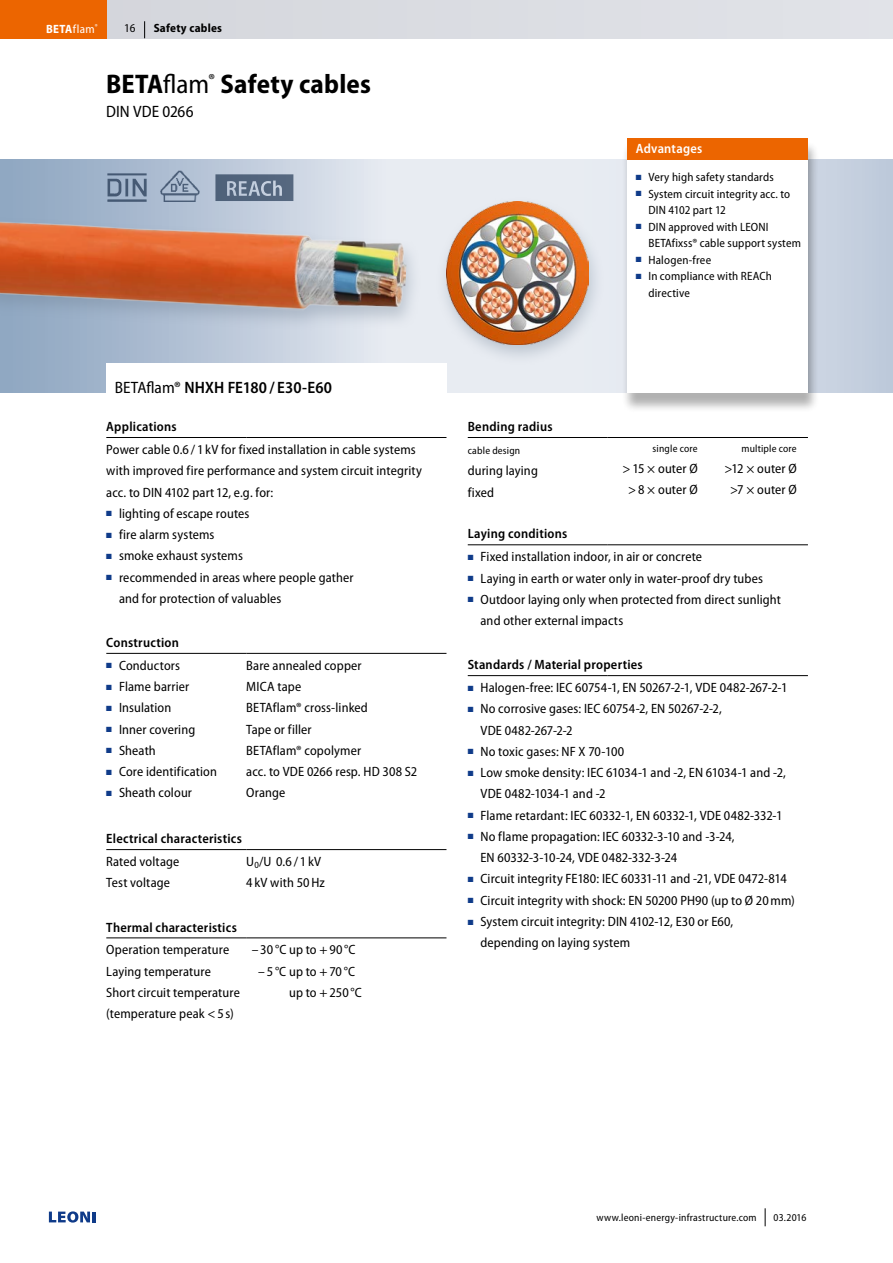
<style>
.page{position:relative;width:893px;height:1263px;background:#fff}
.page>*{position:absolute;margin:0;border:0;box-sizing:border-box;transform-origin:0 0}
.t1{font:700 semi-condensed 27px "Myriad Pro";letter-spacing:.005em;color:#000}
.t2{font:600 semi-condensed 16.5px "Myriad Pro";letter-spacing:.005em;color:#000}
.t3{font:semi-condensed 16.5px "Myriad Pro";letter-spacing:.005em;color:#000}
.t4{font:semi-condensed 13.5px/21.3px "Myriad Pro";letter-spacing:.01em;color:#000}
.t5{font:600 semi-condensed 13.5px "Myriad Pro";letter-spacing:.015em;color:#000}
.t6{font:600 semi-condensed 13.5px "Myriad Pro";letter-spacing:.015em;color:#fff}
.t7{font:semi-condensed 12px/16.5px "Myriad Pro";letter-spacing:.015em;color:#000}
.t8{font:700 semi-condensed 12px "Myriad Pro";letter-spacing:.02em;color:#000}
.t9{font:700 semi-condensed 12px "Myriad Pro";color:#fff}
.t10{font:semi-condensed 10.5px "Myriad Pro";letter-spacing:.02em;color:#000}
.t11{font:semi-condensed 7.2px "Myriad Pro";color:#fff}
.s1{font-weight:400}
.s2{color:#0f3b89}
</style>
<div class="page">
<svg style="left:0;top:159px;width:893px;height:233px;background:#c7d2e0"></svg>
<div style="left:106px;top:364px;width:340px;height:51px;background:#fff"></div>
<hr style="left:246px;top:653px;width:200px;height:1px;background:#000">
<hr style="left:246px;top:849px;width:200px;height:1px;background:#000">
<hr style="left:246px;top:938px;width:200px;height:1px;background:#000">
<hr style="left:106px;top:437px;width:140px;height:1px;background:#000">
<hr style="left:246px;top:437px;width:200px;height:1px;background:#000">
<hr style="left:106px;top:653px;width:140px;height:1px;background:#000">
<hr style="left:106px;top:849px;width:140px;height:1px;background:#000">
<hr style="left:106px;top:938px;width:140px;height:1px;background:#000">
<hr style="left:608px;top:437px;width:200px;height:1px;background:#000">
<hr style="left:468px;top:544px;width:140px;height:1px;background:#000">
<hr style="left:608px;top:544px;width:200px;height:1px;background:#000">
<hr style="left:468px;top:675px;width:140px;height:1px;background:#000">
<hr style="left:608px;top:675px;width:200px;height:1px;background:#000">
<hr style="left:468px;top:437px;width:140px;height:1px;background:#000">
<div style="left:435px;top:196px;width:170px;height:170px;background:#6c7d90;opacity:.35"></div>
<img style="left:446px;top:202px;width:142px;height:142px">
<div style="left:622px;top:141px;width:197px;height:272px;background:#000;opacity:.31"></div>
<div style="left:627px;top:138px;width:181px;height:254px;background:#fff"></div>
<div style="left:627px;top:138px;width:181px;height:21px;background:#ec6500"></div>
<img style="left:161px;top:170px;width:39px;height:32px">
<div style="left:0;top:216px;width:422px;height:116px;background:#6c7d90;opacity:.35"></div>
<img style="left:0;top:202px;width:410px;height:115px">
<img style="left:108px;top:173px;width:39px;height:28px">
<svg style="left:215px;top:174px;width:78px;height:27px;background:#67788e"></svg>
<div style="left:0;top:0;width:893px;height:38px;background:#dbdde3"></div>
<div style="left:0;top:0;width:106px;height:38px;background:#ec6500"></div>
<svg style="left:49px;top:1211px;width:47px;height:11px"></svg>
<svg style="left:144px;top:21px;width:1px;height:17px"></svg>
<svg style="left:765px;top:1208px;width:1px;height:18px"></svg>
<p class="t9" style="left:46px;top:21px;width:50px">BETA<span class="s1">flam</span></p>
<p class="t8" style="left:154px;top:21px;width:70px">Safety cables</p>
<p class="t11" style="left:95px;top:22px;width:4px">®</p>
<p class="t7" style="left:124px;top:20px;width:13px">16</p>
<h1 class="t1" style="left:106px;top:66px;width:266px">BETA<span class="s1">flam</span><sup>®</sup> Safety cables</h1>
<p class="t3" style="left:106px;top:101px;width:89px">DIN VDE 0266</p>
<p class="t2" style="left:115px;top:377px;width:219px"><span class="s1">BETAflam®</span> NHXH FE180 / E30-E60</p>
<p class="t5" style="left:106px;top:418px;width:72px">Applications</p>
<p class="t4" style="left:106px;top:439px;width:317px">Power cable 0.6 / 1 kV for fixed installation in cable systems with improved fire performance and system circuit integrity acc. to DIN 4102 part 12, e.g. for:</p>
<p class="t4" style="left:106px;top:502px;width:145px"><span class="s2">■</span> lighting of escape routes</p>
<p class="t4" style="left:106px;top:524px;width:110px"><span class="s2">■</span> fire alarm systems</p>
<p class="t4" style="left:106px;top:545px;width:138px"><span class="s2">■</span> smoke exhaust systems</p>
<p class="t4" style="left:119px;top:566px;width:236px;text-indent:-13px"><span class="s2">■</span> recommended in areas where people gather and for protection of valuables</p>
<p class="t5" style="left:106px;top:634px;width:74px">Construction</p>
<p class="t4" style="left:106px;top:654px;width:75px"><span class="s2">■</span> Conductors</p>
<p class="t4" style="left:106px;top:676px;width:84px"><span class="s2">■</span> Flame barrier</p>
<p class="t4" style="left:106px;top:697px;width:67px"><span class="s2">■</span> Insulation</p>
<p class="t4" style="left:106px;top:718px;width:90px"><span class="s2">■</span> Inner covering</p>
<p class="t4" style="left:106px;top:739px;width:51px"><span class="s2">■</span> Sheath</p>
<p class="t4" style="left:106px;top:761px;width:112px"><span class="s2">■</span> Core identification</p>
<p class="t4" style="left:106px;top:782px;width:87px"><span class="s2">■</span> Sheath colour</p>
<p class="t4" style="left:246px;top:654px;width:173px">Bare annealed copper<br>MICA tape<br>BETAflam® cross-linked<br>Tape or filler<br>BETAflam® copolymer<br>acc. to VDE 0266 resp. HD 308 S2<br>Orange</p>
<p class="t5" style="left:106px;top:830px;width:137px">Electrical characteristics</p>
<p class="t4" style="left:106px;top:851px;width:75px">Rated voltage<br>Test voltage</p>
<p class="t4" style="left:246px;top:851px;width:80px">U<sub>0</sub>/U 0.6 / 1 kV<br>4 kV with 50Hz</p>
<p class="t5" style="left:106px;top:918px;width:132px">Thermal characteristics</p>
<p class="t4" style="left:106px;top:939px;width:135px">Operation temperature<br>Laying temperature<br>Short circuit temperature (temperature peak &lt;5 s)</p>
<p class="t4" style="left:252px;top:939px;width:105px">– 30 °C up to +90 °C</p>
<p class="t4" style="left:289px;top:960px;width:74px;text-indent:-31px">– 5 °C up to +70 °C up to +250 °C</p>
<p class="t5" style="left:468px;top:418px;width:86px">Bending radius</p>
<p class="t10" style="left:468px;top:444px;width:54px">cable design</p>
<p class="t4" style="left:468px;top:460px;width:72px">during laying fixed</p>
<p class="t6" style="left:636px;top:140px;width:68px">Advantages</p>
<p class="t7" style="left:636px;top:169px;width:139px"><span class="s2">■</span> Very high safety standards</p>
<p class="t7" style="left:648px;top:185px;width:143px;text-indent:-13px"><span class="s2">■</span> System circuit integrity acc. to<br>DIN 4102 part 12</p>
<p class="t7" style="left:648px;top:218px;width:154px;text-indent:-13px"><span class="s2">■</span> DIN approved with LEONI<br>BETAfixss® cable support system</p>
<p class="t7" style="left:636px;top:251px;width:77px"><span class="s2">■</span> Halogen-free</p>
<p class="t7" style="left:648px;top:268px;width:125px;text-indent:-13px"><span class="s2">■</span> In compliance with REACh directive</p>
<p class="t10" style="left:653px;top:442px;width:47px">single core</p>
<p class="t10" style="left:741px;top:442px;width:57px">multiple core</p>
<p class="t4" style="left:622px;top:458px;width:77px">&gt;15 × outer Ø</p>
<p class="t4" style="left:725px;top:458px;width:74px">&gt;12 × outer Ø</p>
<p class="t4" style="left:628px;top:479px;width:71px">&gt;8 × outer Ø</p>
<p class="t4" style="left:730px;top:479px;width:68px">&gt;7 × outer Ø</p>
<p class="t5" style="left:468px;top:525px;width:101px">Laying conditions</p>
<p class="t4" style="left:468px;top:546px;width:236px"><span class="s2">■</span> Fixed installation indoor, in air or concrete</p>
<p class="t4" style="left:468px;top:567px;width:297px"><span class="s2">■</span> Laying in earth or water only in water-proof dry tubes</p>
<p class="t4" style="left:480px;top:588px;width:302px;text-indent:-13px"><span class="s2">■</span> Outdoor laying only when protected from direct sunlight and other external impacts</p>
<p class="t5" style="left:468px;top:656px;width:176px">Standards / Material properties</p>
<p class="t4" style="left:468px;top:677px;width:321px"><span class="s2">■</span> Halogen-free: IEC 60754-1, EN 50267-2-1, VDE 0482-267-2-1</p>
<p class="t4" style="left:480px;top:698px;width:243px;text-indent:-13px"><span class="s2">■</span> No corrosive gases: IEC 60754-2, EN 50267-2-2,<br>VDE 0482-267-2-2</p>
<p class="t4" style="left:468px;top:740px;width:158px"><span class="s2">■</span> No toxic gases: NF X 70-100</p>
<p class="t4" style="left:480px;top:762px;width:307px;text-indent:-13px"><span class="s2">■</span> Low smoke density: IEC 61034-1 and -2, EN 61034-1 and -2,<br>VDE 0482-1034-1 and -2</p>
<p class="t4" style="left:468px;top:804px;width:316px"><span class="s2">■</span> Flame retardant: IEC 60332-1, EN 60332-1, VDE 0482-332-1</p>
<p class="t4" style="left:480px;top:826px;width:256px;text-indent:-13px"><span class="s2">■</span> No flame propagation: IEC 60332-3-10 and -3-24,<br>EN 60332-3-10-24, VDE 0482-332-3-24</p>
<p class="t4" style="left:468px;top:868px;width:321px"><span class="s2">■</span> Circuit integrity FE180: IEC 60331-11 and -21, VDE 0472-814</p>
<p class="t4" style="left:468px;top:889px;width:329px"><span class="s2">■</span> Circuit integrity with shock: EN 50200 PH90 (up to Ø 20mm)</p>
<p class="t4" style="left:480px;top:911px;width:254px;text-indent:-13px"><span class="s2">■</span> System circuit integrity: DIN 4102-12, E30 or E60, depending on laying system</p>
<p class="t10" style="left:596px;top:1211px;width:162px">www.leoni-energy-infrastructure.com</p>
<p class="t10" style="left:774px;top:1211px;width:34px">03.2016</p>
</div>
